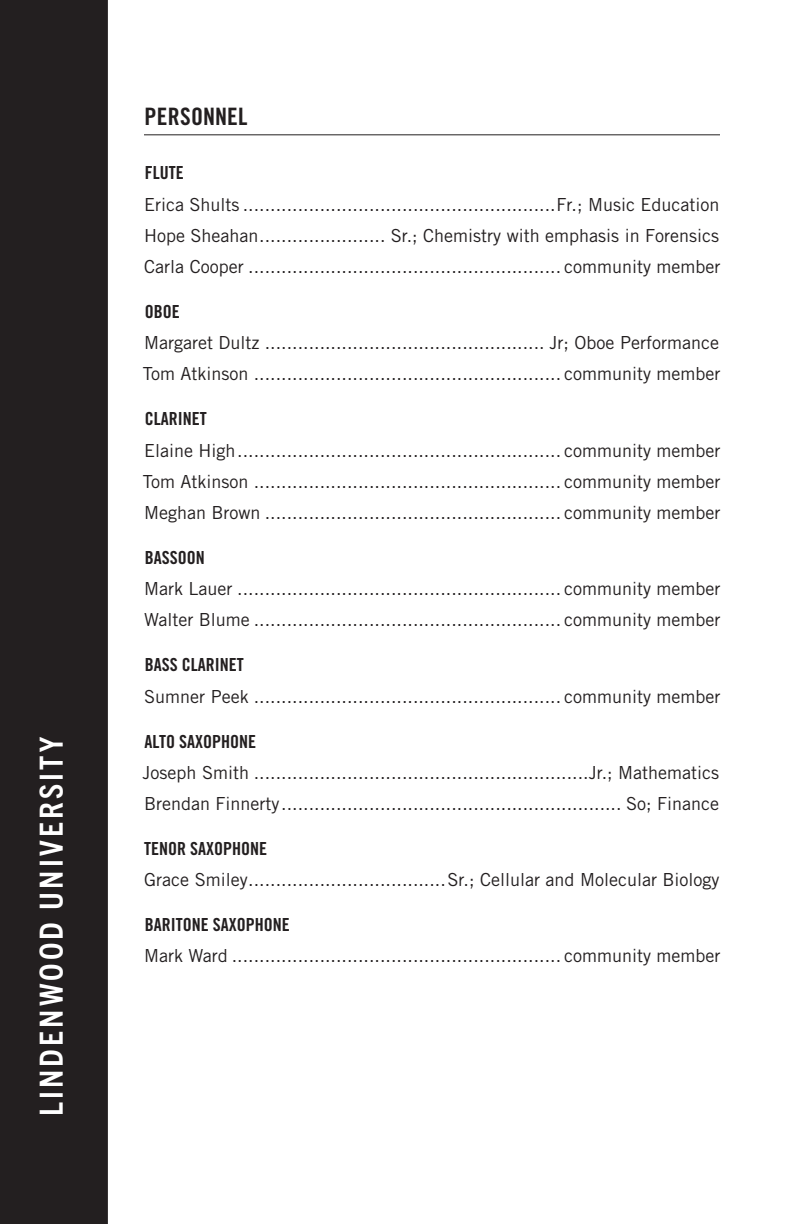
<style>
.page{position:relative;width:792px;height:1224px;background:#fff}
.page>*{position:absolute;margin:0;border:0;box-sizing:border-box;transform-origin:0 0}
.t1{font:700 condensed 32px "Trade Gothic Next LT Pro";letter-spacing:.1em;color:#fff}
.Paragraph_Header{font:24px "Trade Gothic LT Std Bd Cn 20";letter-spacing:.01em;color:#231f20}
.Produciton_List{font:18px "Trade Gothic LT Std";color:#231f20}
.Instrument{font:18px "Trade Gothic LT Std Bd Cn 20";color:#231f20}
</style>
<div class="page">
<div style="left:0;top:0;width:108px;height:1224px;background:#231f20"></div>
<hr style="left:144px;top:134px;width:576px;height:1px;background:#231f20">
<h1 class="t1" style="left:29px;top:1116px;width:381px;rotate:-90deg">LINDENWOOD UNIVERSITY</h1>
<p class="Paragraph_Header" style="left:145px;top:102px;width:104px">PERSONNEL</p>
<p class="Instrument" style="left:145px;top:162px;width:40px">FLUTE</p>
<p class="Produciton_List" style="left:144px;top:193px;width:577px">Erica Shults .........................................................Fr.; Music Education</p>
<p class="Produciton_List" style="left:144px;top:224px;width:577px">Hope Sheahan....................... Sr.; Chemistry with emphasis in Forensics</p>
<p class="Produciton_List" style="left:144px;top:256px;width:578px">Carla Cooper ......................................................... community member</p>
<p class="Instrument" style="left:145px;top:301px;width:36px">OBOE</p>
<p class="Produciton_List" style="left:144px;top:332px;width:577px">Margaret Dultz ................................................... Jr; Oboe Performance</p>
<p class="Produciton_List" style="left:143px;top:363px;width:579px">Tom Atkinson ........................................................ community member</p>
<p class="Instrument" style="left:145px;top:408px;width:63px">CLARINET</p>
<p class="Produciton_List" style="left:144px;top:439px;width:578px">Elaine High........................................................... community member</p>
<p class="Produciton_List" style="left:143px;top:470px;width:579px">Tom Atkinson ........................................................ community member</p>
<p class="Produciton_List" style="left:144px;top:502px;width:578px">Meghan Brown ...................................................... community member</p>
<p class="Instrument" style="left:145px;top:547px;width:61px">BASSOON</p>
<p class="Produciton_List" style="left:144px;top:578px;width:578px">Mark Lauer ........................................................... community member</p>
<p class="Produciton_List" style="left:144px;top:609px;width:578px">Walter Blume ........................................................ community member</p>
<p class="Instrument" style="left:145px;top:654px;width:100px">BASS CLARINET</p>
<p class="Produciton_List" style="left:144px;top:685px;width:578px">Sumner Peek ........................................................ community member</p>
<p class="Instrument" style="left:145px;top:730px;width:113px">ALTO SAXOPHONE</p>
<p class="Produciton_List" style="left:143px;top:761px;width:578px">Joseph Smith .............................................................Jr.; Mathematics</p>
<p class="Produciton_List" style="left:144px;top:793px;width:577px">Brendan Finnerty.............................................................. So; Finance</p>
<p class="Instrument" style="left:144px;top:838px;width:124px">TENOR SAXOPHONE</p>
<p class="Produciton_List" style="left:144px;top:869px;width:577px">Grace Smiley....................................Sr.; Cellular and Molecular Biology</p>
<p class="Instrument" style="left:145px;top:914px;width:146px">BARITONE SAXOPHONE</p>
<p class="Produciton_List" style="left:144px;top:945px;width:578px">Mark Ward ............................................................ community member</p>
</div>
